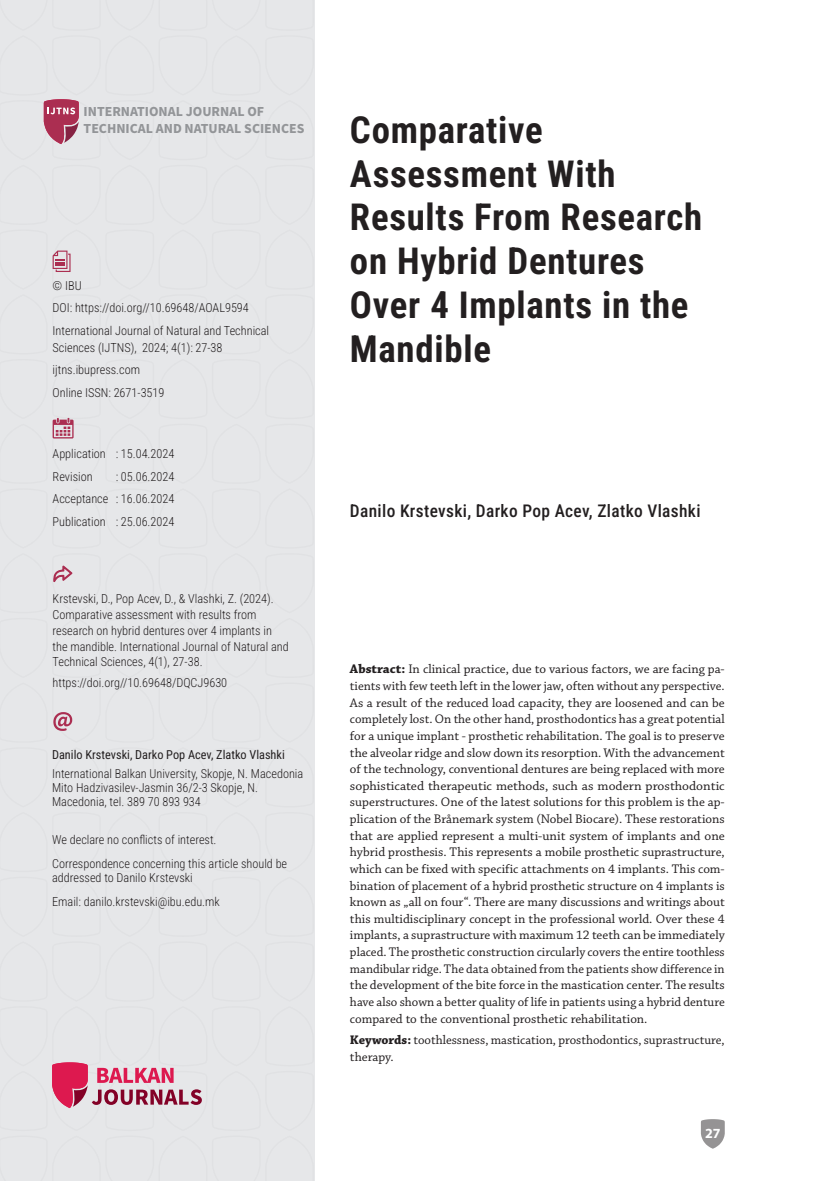
<style>
.page{position:relative;width:834px;height:1181px;background:#fff}
.page>*{position:absolute;margin:0;border:0;box-sizing:border-box;transform-origin:0 0}
.t1{font:700 36.75px/43.8px "Roboto Condensed";letter-spacing:.02em;color:#231f20}
.t2{font:500 17.32px "Roboto Condensed";letter-spacing:.02em;color:#231f20}
.t3{font:700 14px "Myriad Pro";color:#fff}
.t4{font:700 13.83px/16.6px "Source Sans Pro";color:#939598}
.t5{font:13.12px/16.6px "Chaparral Pro";color:#231f20;text-align:justify}
.t6{font:300 12.25px/22.4px "Roboto Condensed";color:#231f20}
.t7{font:12.25px "Roboto Condensed";color:#231f20}
.s1{font-weight:700}
</style>
<div class="page">
<svg style="left:700px;top:1119px;width:24px;height:29px"></svg>
<div style="left:0;top:0;width:314px;height:1181px;background:#e6e7e9"></div>
<p class="t4" style="left:84px;top:104px;width:222px">INTERNATIONAL JOURNAL OF<br>TECHNICAL AND NATURAL SCIENCES</p>
<p class="t6" style="left:53px;top:273px;width:218px">© IBU<br>DOI: https://doi.org//10.69648/AOAL9594<br>International Journal of Natural and Technical</p>
<p class="t6" style="left:53px;top:336px;width:171px">Sciences (IJTNS), 2024; 4(1): 27-38 ijtns.ibupress.com<br>Online ISSN: 2671-3519</p>
<p class="t6" style="left:53px;top:442px;width:123px">Application : 15.04.2024<br>Revision</p>
<p class="t6" style="left:53px;top:465px;width:123px;text-align:justify;text-indent:63px">: 05.06.2024<br>Acceptance : 16.06.2024<br>Publication : 25.06.2024</p>
<p class="t6" style="left:53px;top:591px;width:237px;line-height:15.8px">Krstevski, D., Pop Acev, D., &amp; Vlashki, Z. (2024).<br>Comparative assessment with results from research on hybrid dentures over 4 implants in the mandible. International Journal of Natural and Technical Sciences, 4(1), 27-38.</p>
<p class="t6" style="left:53px;top:671px;width:176px">https://doi.org//10.69648/DQCJ9630</p>
<p class="t7" style="left:52px;top:746px;width:234px">Danilo Krstevski, Darko Pop Acev, Zlatko Vlashki</p>
<p class="t6" style="left:52px;top:766px;width:252px;line-height:14px">International Balkan University, Skopje, N. Macedonia<br>Mito Hadzivasilev-Jasmin 36/2-3 Skopje, N.<br>Macedonia, tel. 389 70 893 934</p>
<p class="t6" style="left:52px;top:827px;width:236px;line-height:24px">We declare no conflicts of interest.<br>Correspondence concerning this article should be</p>
<p class="t6" style="left:52px;top:865px;width:169px;line-height:24px">addressed to Danilo Krstevski<br>Email: danilo.krstevski@ibu.edu.mk</p>
<h1 class="t1" style="left:350px;top:107px;width:353px">Comparative<br>Assessment With<br>Results From Research on Hybrid Dentures<br>Over 4 Implants in the<br>Mandible</h1>
<h2 class="t2" style="left:350px;top:498px;width:352px">Danilo Krstevski, Darko Pop Acev, Zlatko Vlashki</h2>
<p class="t5" style="left:350px;top:661px;width:376px"><span class="s1">Abstract:</span> In clinical practice, due to various factors, we are facing pa&shy;tients with few teeth left in the lower jaw, often without any perspective.<br>As a result of the reduced load capacity, they are loosened and can be completely lost. On the other hand, prosthodontics has a great potential for a unique implant - prosthetic rehabilitation. The goal is to preserve the alveolar ridge and slow down its resorption. With the advancement of the technology, conventional dentures are being replaced with more sophisticated therapeutic methods, such as modern prosthodontic superstructures. One of the latest solutions for this problem is the ap&shy;plication of the Brånemark system (Nobel Biocare). These restorations that are applied represent a multi-unit system of implants and one hybrid prosthesis. This represents a mobile prosthetic suprastructure, which can be fixed with specific attachments on 4 implants. This com&shy;bination of placement of a hybrid prosthetic structure on 4 implants is known as „all on four“. There are many discussions and writings about this multidisciplinary concept in the professional world. Over these 4 implants, a suprastructure with maximum 12 teeth can be immediately placed. The prosthetic construction circularly covers the entire toothless mandibular ridge. The data obtained from the patients show difference in the development of the bite force in the mastication center. The results have also shown a better quality of life in patients using a hybrid denture compared to the conventional prosthetic rehabilitation.</p>
<p class="t5" style="left:350px;top:1032px;width:376px"><span class="s1">Keywords:</span> toothlessness, mastication, prosthodontics, suprastructure, therapy.</p>
<p class="t3" style="left:705px;top:1124px;width:17px">27</p>
</div>
